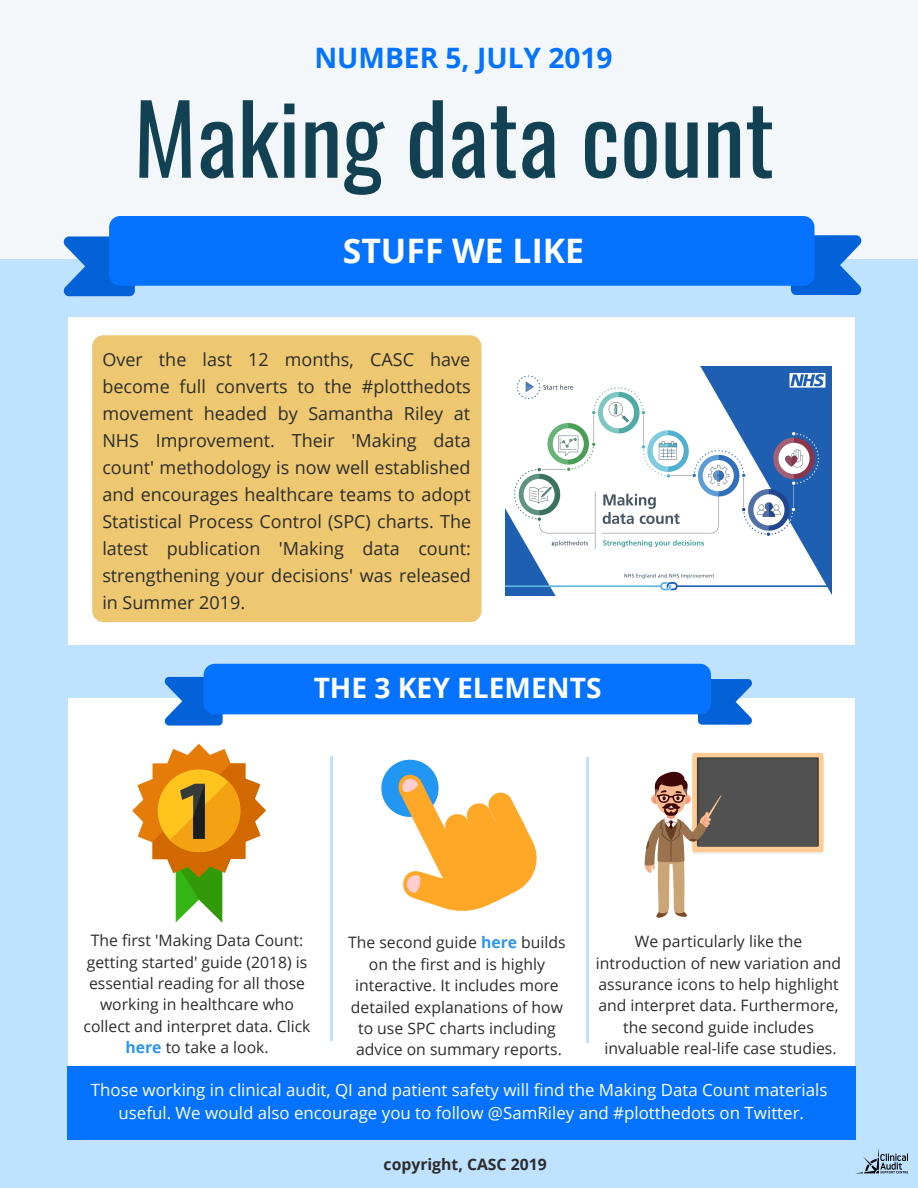
<style>
.page{position:relative;width:918px;height:1188px;background:#bee2ff}
.page>*{position:absolute;margin:0;border:0;box-sizing:border-box;transform-origin:0 0}
.t1{font:95.7px "Oswald";color:#114152}
.t2{font:700 33.75px "Open Sans";color:#fff}
.t3{font:700 28.2px "Open Sans";color:#0573ff}
.t4{font:700 28.2px "Open Sans";color:#fff}
.t5{font:18px/27px "Open Sans";color:#2c2c2c;text-align:justify}
.t6{font:16.8px/23.7px "Open Sans";color:#fff;text-align:center}
.t7{font:15.75px/21.3px "Open Sans";color:#2c2c2c;text-align:center}
.t8{font:700 15.75px "Open Sans";color:#2c2c2c}
.s1{font-weight:700;color:#2d95ec}
</style>
<div class="page">
<div style="left:69px;top:317px;width:786px;height:328px;background:#fff"></div>
<div style="left:0;top:0;width:918px;height:259px;background:#f3f7fa"></div>
<svg style="left:64px;top:236px;width:71px;height:60px"></svg>
<div style="left:69px;top:699px;width:786px;height:438px;background:#fff"></div>
<svg style="left:791px;top:235px;width:70px;height:60px"></svg>
<div style="left:109px;top:216px;width:705px;height:70px;background:#0573ff"></div>
<div style="left:92px;top:335px;width:390px;height:287px;background:#eec870"></div>
<svg style="left:165px;top:664px;width:587px;height:62px"></svg>
<hr style="left:331px;top:756px;width:2px;height:285px;background:#bee2ff">
<hr style="left:586px;top:757px;width:2px;height:286px;background:#bee2ff">
<div style="left:68px;top:1066px;width:788px;height:74px;background:#0573ff"></div>
<img style="left:505px;top:367px;width:326px;height:228px">
<svg style="left:132px;top:744px;width:134px;height:178px"></svg>
<svg style="left:645px;top:753px;width:179px;height:165px"></svg>
<svg style="left:381px;top:760px;width:156px;height:151px"></svg>
<img style="left:858px;top:1149px;width:50px;height:24px">
<h3 class="t3" style="left:314px;top:37px;width:300px">NUMBER 5, JULY 2019</h3>
<h1 class="t1" style="left:134px;top:54px;width:642px">Making data count</h1>
<h2 class="t2" style="left:343px;top:227px;width:243px">STUFF WE LIKE</h2>
<p class="t5" style="left:102px;top:345px;width:370px">Over the last 12 months, CASC have become full converts to the #plotthedots movement headed by Samantha Riley at NHS Improvement. Their 'Making data count' methodology is now well established and encourages healthcare teams to adopt Statistical Process Control (SPC) charts. The latest publication 'Making data count: strengthening your decisions' was released in Summer 2019.</p>
<h3 class="t4" style="left:314px;top:667px;width:289px">THE 3 KEY ELEMENTS</h3>
<p class="t7" style="left:84px;top:929px;width:228px">The first 'Making Data Count: getting started' guide (2018) is essential reading for all those working in healthcare who collect and interpret data. Click <span class="s1">here</span> to take a look.</p>
<p class="t7" style="left:348px;top:932px;width:219px">The second guide <span class="s1">here</span> builds on the first and is highly interactive. It includes more detailed explanations of how to use SPC charts including advice on summary reports.</p>
<p class="t7" style="left:596px;top:930px;width:247px">We particularly like the introduction of new variation and assurance icons to help highlight and interpret data. Furthermore, the second guide includes invaluable real-life case studies.</p>
<p class="t6" style="left:91px;top:1077px;width:738px">Those working in clinical audit, QI and patient safety will find the Making Data Count materials useful. We would also encourage you to follow @SamRiley and #plotthedots on Twitter.</p>
<p class="t8" style="left:384px;top:1153px;width:165px">copyright, CASC 2019</p>
</div>
